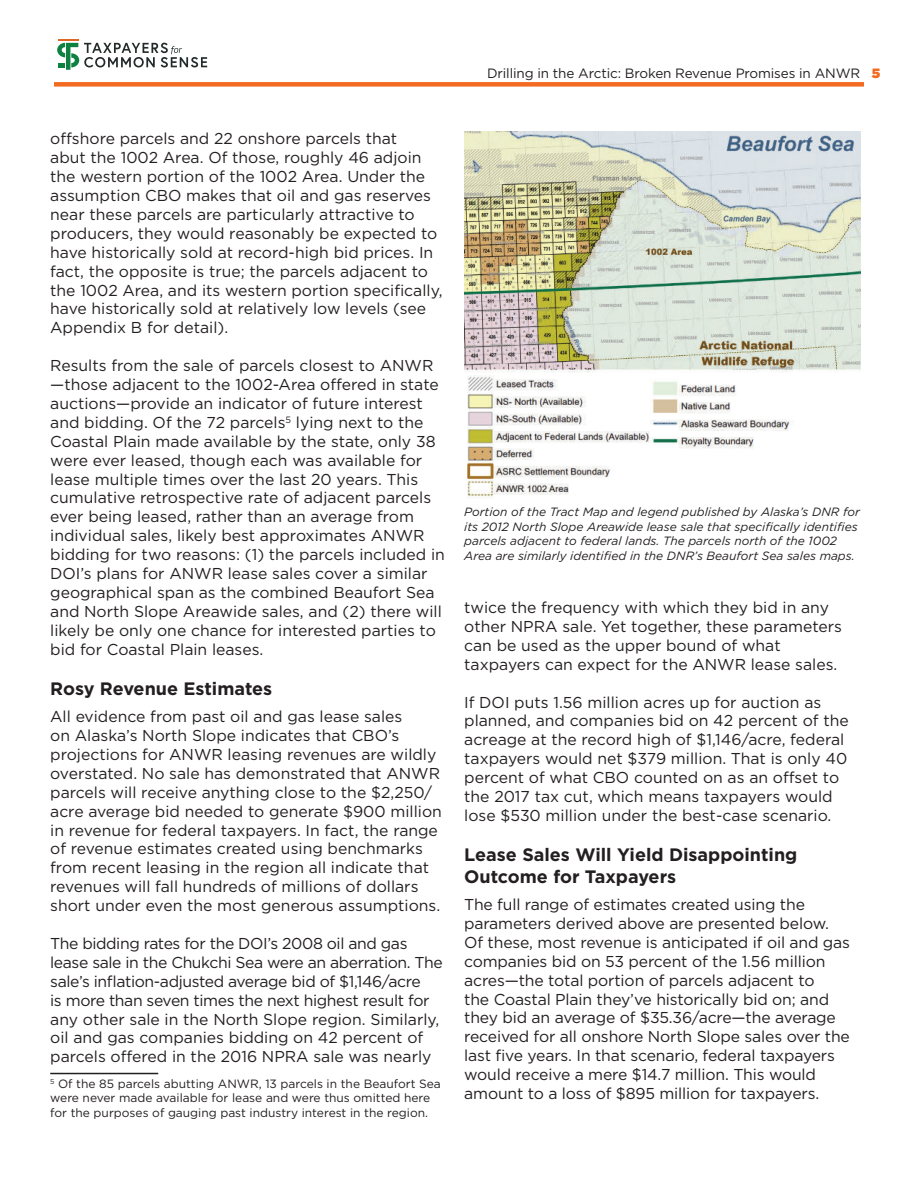
<style>
.page{position:relative;width:918px;height:1188px;background:#fff}
.page>*{position:absolute;margin:0;border:0;box-sizing:border-box;transform-origin:0 0}
.t1{font:700 18px/21.6px "Gotham";color:#231f20}
.t2{font:15.75px/18.9px "Gotham";color:#231f20}
.t3{font:15.75px/18.9px "Gotham";letter-spacing:-.025em;color:#231f20}
.t4{font:13.5px "Gotham";letter-spacing:-.01em;color:#231f20}
.t5{font:italic 12px/14.4px "Gotham";color:#231f20}
.t6{font:12px/14.4px "Gotham";color:#231f20}
.s1{font-weight:900;color:#f36a21}
</style>
<div class="page">
<div style="left:54px;top:82px;width:810px;height:5px;background:#f36a21"></div>
<svg style="left:57px;top:43px;width:150px;height:27px"></svg>
<hr style="left:58px;top:39px;width:20px;height:2px;background:#dd6726">
<hr style="left:50px;top:1073px;width:108px;height:1px;background:#231f20">
<img style="left:464px;top:132px;width:396px;height:241px">
<img style="left:467px;top:376px;width:326px;height:122px">
<p class="t4" style="left:487px;top:67px;width:395px">Drilling in the Arctic: Broken Revenue Promises in ANWR <span class="s1">5</span></p>
<p class="t2" style="left:50px;top:130px;width:394px">offshore parcels and 22 onshore parcels that<br>abut the 1002 Area. Of those, roughly 46 adjoin the western portion of the 1002 Area. Under the assumption CBO makes that oil and gas reserves near these parcels are particularly attractive to producers, they would reasonably be expected to have historically sold at record-high bid prices. In fact, the opposite is true; the parcels adjacent to the 1002 Area, and its western portion specifically, have historically sold at relatively low levels (see Appendix B for detail).</p>
<p class="t2" style="left:50px;top:357px;width:396px">Results from the sale of parcels closest to ANWR —those adjacent to the 1002-Area offered in state auctions—provide an indicator of future interest and bidding. Of the 72 parcels<sup>5</sup> lying next to the Coastal Plain made available by the state, only 38 were ever leased, though each was available for lease multiple times over the last 20 years. This cumulative retrospective rate of adjacent parcels ever being leased, rather than an average from individual sales, likely best approximates ANWR bidding for two reasons: (1) the parcels included in DOI’s plans for ANWR lease sales cover a similar geographical span as the combined Beaufort Sea and North Slope Areawide sales, and (2) there will likely be only one chance for interested parties to bid for Coastal Plain leases.</p>
<p class="t1" style="left:50px;top:679px;width:224px">Rosy Revenue Estimates</p>
<p class="t2" style="left:50px;top:708px;width:393px">All evidence from past oil and gas lease sales<br>on Alaska’s North Slope indicates that CBO’s projections for ANWR leasing revenues are wildly overstated. No sale has demonstrated that ANWR parcels will receive anything close to the $2,250/ acre average bid needed to generate $900 million in revenue for federal taxpayers. In fact, the range of revenue estimates created using benchmarks from recent leasing in the region all indicate that revenues will fall hundreds of millions of dollars short under even the most generous assumptions.</p>
<p class="t3" style="left:50px;top:935px;width:394px">The bidding rates for the DOI’s 2008 oil and gas lease sale in the Chukchi Sea were an aberration. The sale’s inflation-adjusted average bid of $1,146/acre<br>is more than seven times the next highest result for any other sale in the North Slope region. Similarly, oil and gas companies bidding on 42 percent of parcels offered in the 2016 NPRA sale was nearly</p>
<p class="t6" style="left:50px;top:1077px;width:392px"><sup>5</sup> Of the 85 parcels abutting ANWR, 13 parcels in the Beaufort Sea were never made available for lease and were thus omitted here for the purposes of gauging past industry interest in the region.</p>
<p class="t5" style="left:464px;top:506px;width:397px">Portion of the Tract Map and legend published by Alaska’s DNR for its 2012 North Slope Areawide lease sale that specifically identifies parcels adjacent to federal lands. The parcels north of the 1002<br>Area are similarly identified in the DNR’s Beaufort Sea sales maps.</p>
<p class="t2" style="left:464px;top:599px;width:379px">twice the frequency with which they bid in any other NPRA sale. Yet together, these parameters can be used as the upper bound of what taxpayers can expect for the ANWR lease sales.</p>
<p class="t2" style="left:464px;top:693px;width:386px">If DOI puts 1.56 million acres up for auction as planned, and companies bid on 42 percent of the acreage at the record high of $1,146/acre, federal taxpayers would net $379 million. That is only 40 percent of what CBO counted on as an offset to the 2017 tax cut, which means taxpayers would lose $530 million under the best-case scenario.</p>
<p class="t1" style="left:464px;top:845px;width:335px">Lease Sales Will Yield Disappointing<br>Outcome for Taxpayers</p>
<p class="t2" style="left:464px;top:896px;width:387px">The full range of estimates created using the parameters derived above are presented below.<br>Of these, most revenue is anticipated if oil and gas companies bid on 53 percent of the 1.56 million acres—the total portion of parcels adjacent to<br>the Coastal Plain they’ve historically bid on; and they bid an average of $35.36/acre—the average received for all onshore North Slope sales over the last five years. In that scenario, federal taxpayers would receive a mere $14.7 million. This would amount to a loss of $895 million for taxpayers.</p>
</div>
